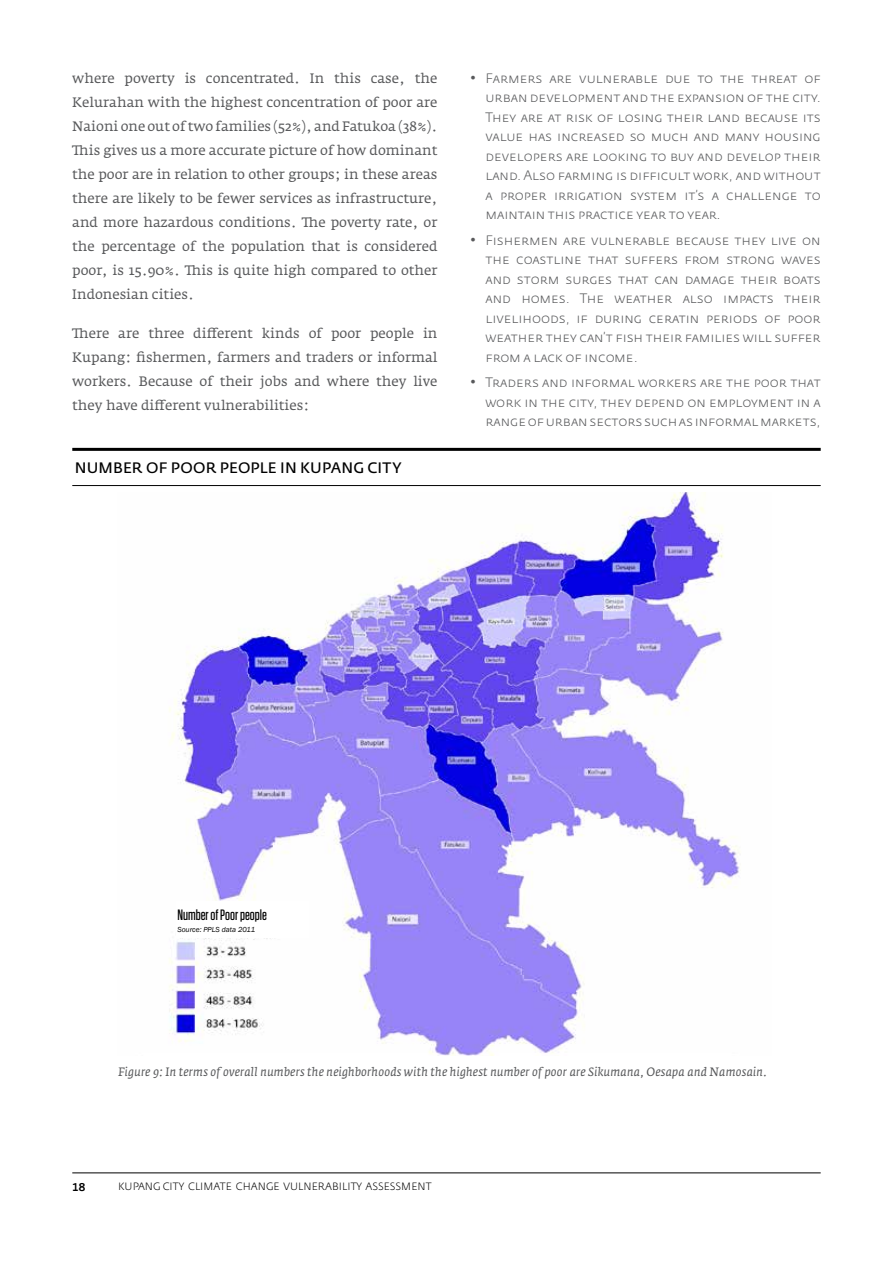
<style>
.page{position:relative;width:893px;height:1263px;background:#fff}
.page>*{position:absolute;margin:0;border:0;box-sizing:border-box;transform-origin:0 0}
.t1{font:15px "Fedra Sans Pro";letter-spacing:.01em;color:#000}
.t2{font:500 15px "Tungsten";color:#000}
.t3{font:300 13.5px/19.5px "Fedra Sans Pro";color:#58595b;text-align:justify}
.t4{font:13.5px/24px "Fedra Serif A Pro";color:#58595b;text-align:justify}
.t5{font:italic 12px "Fedra Serif A Pro";letter-spacing:.02em;color:#58595b}
.t6{font:300 10.5px "Fedra Sans Pro";letter-spacing:.01em;color:#000}
.t7{font:700 10.5px "News Gothic";color:#000}
.t8{font:italic 7.5px "Franklin Gothic";color:#000}
.s1{font-family:"News Gothic";font-weight:400;font-size:15px}
</style>
<div class="page">
<hr style="left:72px;top:1172px;width:749px;height:1px;background:#000">
<img style="left:169px;top:493px;width:571px;height:562px">
<hr style="left:72px;top:485px;width:749px;height:1px;background:#000">
<hr style="left:72px;top:448px;width:749px;height:3px;background:#000">
<div style="left:176px;top:902px;width:133px;height:36px;background:#fff"></div>
<p class="t4" style="left:72px;top:66px;width:367px">where poverty is concentrated. In this case, the Kelurahan with the highest concentration of poor are Naioni one out of two families (52%), and Fatukoa (38%).<br>This gives us a more accurate picture of how dominant the poor are in relation to other groups; in these areas there are likely to be fewer services as infrastructure, and more hazardous conditions. The poverty rate, or the percentage of the population that is considered poor, is 15.90%. This is quite high compared to other Indonesian cities.</p>
<p class="t4" style="left:72px;top:321px;width:367px">There are three different kinds of poor people in Kupang: fishermen, farmers and traders or informal workers. Because of their jobs and where they live they have different vulnerabilities:</p>
<p class="t1" style="left:75px;top:458px;width:328px">NUMBER OF POOR PEOPLE IN KUPANG CITY</p>
<p class="t3" style="left:485px;top:68px;width:337px;text-indent:-15px"><span class="s1">•</span> Farmers are vulnerable due to the threat of urban development and the expansion of the city.<br>They are at risk of losing their land because its value has increased so much and many housing developers are looking to buy and develop their land. Also farming is difficult work, and without a proper irrigation system it’s a challenge to maintain this practice year to year.</p>
<p class="t3" style="left:485px;top:230px;width:337px;text-indent:-15px"><span class="s1">•</span> Fishermen are vulnerable because they live on the coastline that suffers from strong waves and storm surges that can damage their boats and homes. The weather also impacts their livelihoods, if during ceratin periods of poor weather they can’t fish their families will suffer from a lack of income.</p>
<p class="t3" style="left:485px;top:373px;width:337px;text-indent:-15px"><span class="s1">•</span> Traders and informal workers are the poor that work in the city, they depend on employment in a range of urban sectors such as informal markets,</p>
<p class="t2" style="left:177px;top:907px;width:91px">Number of Poor people</p>
<p class="t8" style="left:177px;top:924px;width:79px">Source: PPLS data 2011</p>
<p class="t5" style="left:118px;top:1064px;width:650px">Figure 9: In terms of overall numbers the neighborhoods with the highest number of poor are Sikumana, Oesapa and Namosain.</p>
<p class="t7" style="left:72px;top:1180px;width:15px">18</p>
<p class="t6" style="left:118px;top:1180px;width:141px">kupang city CLI MATE CHANG</p>
<p class="t6" style="left:274px;top:1180px;width:80px">E VU LN ERABI LITY</p>
<p class="t6" style="left:366px;top:1180px;width:60px">ASSESSMENT</p>
</div>
